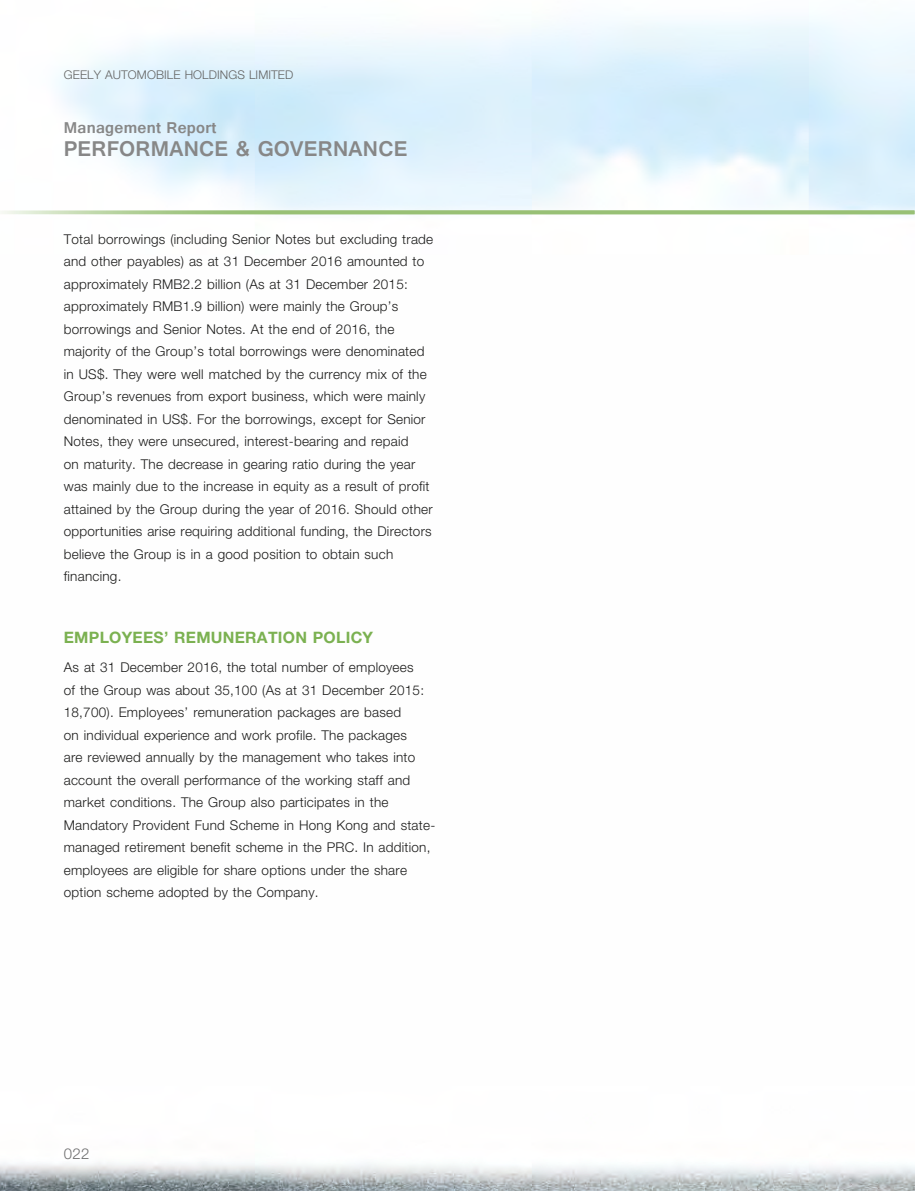
<style>
.page{position:relative;width:915px;height:1191px;background:#fff}
.page>*{position:absolute;margin:0;border:0;box-sizing:border-box;transform-origin:0 0}
.t1{font:700 22.5px "Gautami";letter-spacing:.01em;color:#878787}
.t2{font:700 16.5px "Gautami";letter-spacing:.015em;color:#878787}
.t3{font:700 15.75px "Helvetica Neue LT Std";letter-spacing:.015em;color:#7bb151}
.t4{font:300 15px "Helvetica Neue LT Std";color:#6f6f6f}
.t5{font:300 13.5px/22.5px "Helvetica Neue LT Std";letter-spacing:.015em;color:#1c1c1b}
.t6{font:300 12px "Helvetica Neue LT Std";letter-spacing:.005em;color:#636362}
</style>
<div class="page">
<img style="left:0;top:19px;width:914px;height:1172px">
<svg style="left:0;top:210px;width:914px;height:4px;fill:#98c075"></svg>
<p class="t6" style="left:64px;top:68px;width:231px">GEELY AUTOMOBILE HOLDINGS LIMITED</p>
<p class="t2" style="left:64px;top:117px;width:154px">Management Report</p>
<h1 class="t1" style="left:64px;top:135px;width:345px">PERFORMANCE &amp; GOVERNANCE</h1>
<p class="t5" style="left:64px;top:227px;width:371px">Total borrowings (including Senior Notes but excluding trade and other payables) as at 31 December 2016 amounted to approximately RMB2.2 billion (As at 31 December 2015: approximately RMB1.9 billion) were mainly the Group’s borrowings and Senior Notes. At the end of 2016, the majority of the Group’s total borrowings were denominated in US$. They were well matched by the currency mix of the Group’s revenues from export business, which were mainly denominated in US$. For the borrowings, except for Senior Notes, they were unsecured, interest-bearing and repaid<br>on maturity. The decrease in gearing ratio during the year was mainly due to the increase in equity as a result of profit attained by the Group during the year of 2016. Should other opportunities arise requiring additional funding, the Directors believe the Group is in a good position to obtain such financing.</p>
<p class="t3" style="left:64px;top:628px;width:311px">EMPLOYEES’ REMUNERATION POLICY</p>
<p class="t5" style="left:64px;top:656px;width:373px">As at 31 December 2016, the total number of employees<br>of the Group was about 35,100 (As at 31 December 2015:<br>18,700). Employees’ remuneration packages are based<br>on individual experience and work profile. The packages<br>are reviewed annually by the management who takes into account the overall performance of the working staff and market conditions. The Group also participates in the Mandatory Provident Fund Scheme in Hong Kong and state&shy;managed retirement benefit scheme in the PRC. In addition, employees are eligible for share options under the share option scheme adopted by the Company.</p>
<p class="t4" style="left:64px;top:1144px;width:27px">022</p>
</div>
